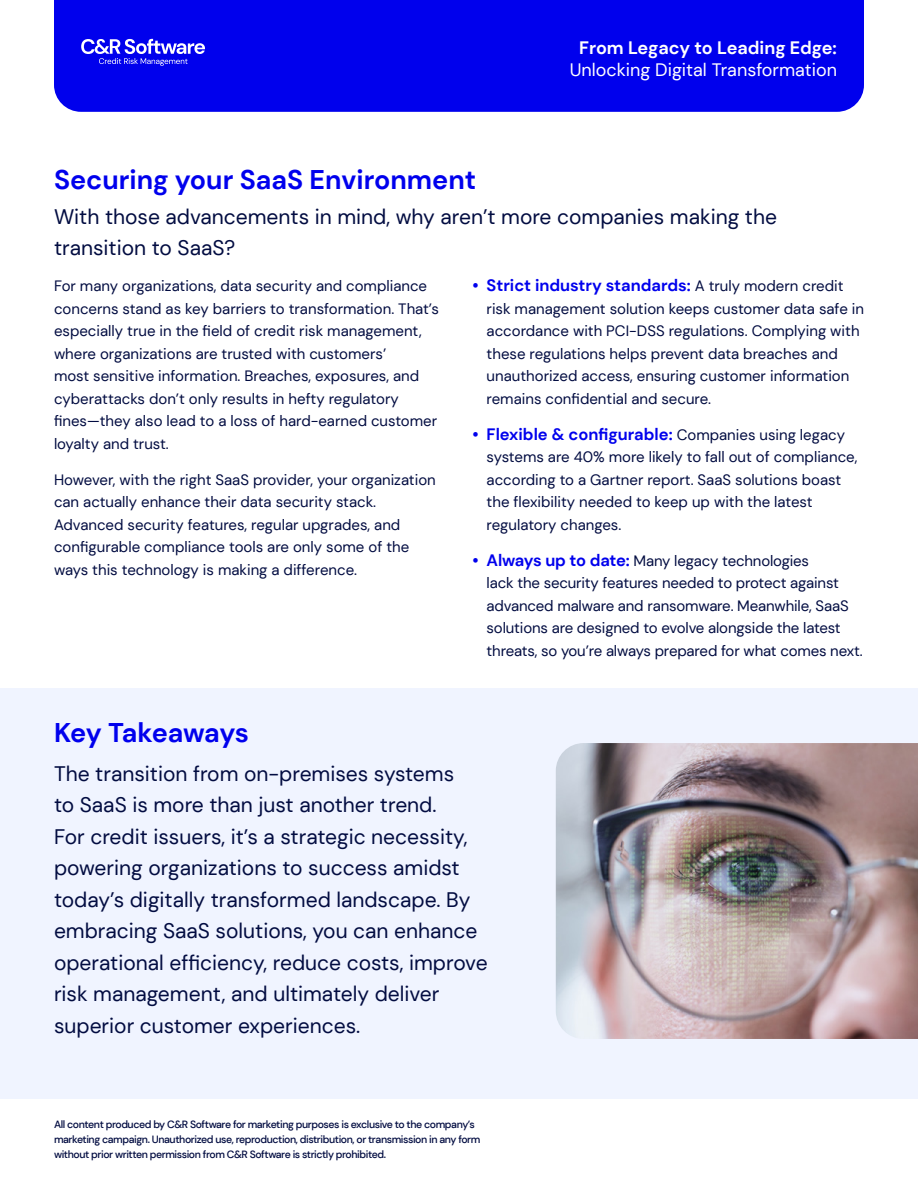
<style>
.page{position:relative;width:918px;height:1188px;background:#fff}
.page>*{position:absolute;margin:0;border:0;box-sizing:border-box;transform-origin:0 0}
.t1{font:700 27px "DM Sans";color:#0000ed}
.t2{font:700 27px "DM Sans";letter-spacing:-.025em;color:#0000ed}
.t3{font:21px/31.5px "DM Sans";color:#020c41}
.t4{font:18px "DM Sans";color:#fff}
.t5{font:700 18px "DM Sans";color:#fff}
.t6{font:700 16.5px "DM Sans";color:#0000ed}
.t7{font:15px/22.5px "DM Sans";color:#020c41}
.t8{font:500 10.5px/15px "DM Sans";letter-spacing:-.04em;color:#020c41}
.s1{font-weight:400;font-size:15px;color:#020c41}
.s2{font-weight:700;font-size:16.5px;color:#0000ed}
</style>
<div class="page">
<div style="left:0;top:688px;width:918px;height:411px;background:#f0f4ff"></div>
<div style="left:54px;top:0;width:810px;height:112px;background:#0000ed"></div>
<img style="left:556px;top:743px;width:362px;height:296px">
<svg style="left:81px;top:39px;width:124px;height:27px;background:#4747f1"></svg>
<p class="t5" style="left:579px;top:36px;width:259px">From Legacy to Leading Edge:</p>
<p class="t4" style="left:570px;top:58px;width:269px">Unlocking Digital Transformation</p>
<h1 class="t1" style="left:54px;top:162px;width:424px">Securing your SaaS Environment</h1>
<h2 class="t3" style="left:54px;top:200px;width:724px">With those advancements in mind, why aren’t more companies making the transition to SaaS?</h2>
<p class="t7" style="left:54px;top:274px;width:387px">For many organizations, data security and compliance concerns stand as key barriers to transformation. That’s especially true in the field of credit risk management, where organizations are trusted with customers’<br>most sensitive information. Breaches, exposures, and cyberattacks don’t only results in hefty regulatory fines—they also lead to a loss of hard-earned customer loyalty and trust.</p>
<p class="t7" style="left:54px;top:468px;width:383px">However, with the right SaaS provider, your organization can actually enhance their data security stack.<br>Advanced security features, regular upgrades, and configurable compliance tools are only some of the ways this technology is making a difference.</p>
<p class="t6" style="left:472px;top:275px;width:373px">• Strict industry standards: <span class="s1">A truly modern credit</span></p>
<p class="t7" style="left:487px;top:297px;width:379px">risk management solution keeps customer data safe in accordance with PCI-DSS regulations. Complying with these regulations helps prevent data breaches and unauthorized access, ensuring customer information remains confidential and secure.</p>
<p class="t6" style="left:472px;top:423px;width:374px">• Flexible &amp; configurable: <span class="s1">Companies using legacy</span></p>
<p class="t7" style="left:487px;top:445px;width:372px">systems are 40% more likely to fall out of compliance, according to a Gartner report. SaaS solutions boast the flexibility needed to keep up with the latest regulatory changes.</p>
<p class="t7" style="left:487px;top:549px;width:378px;text-indent:-14px"><span class="s2">• Always up to date:</span> Many legacy technologies<br>lack the security features needed to protect against advanced malware and ransomware. Meanwhile, SaaS solutions are designed to evolve alongside the latest threats, so you’re always prepared for what comes next.</p>
<h1 class="t2" style="left:54px;top:716px;width:197px">Key Takeaways</h1>
<p class="t3" style="left:54px;top:757px;width:435px">The transition from on-premises systems<br>to SaaS is more than just another trend.<br>For credit issuers, it’s a strategic necessity, powering organizations to success amidst today’s digitally transformed landscape. By embracing SaaS solutions, you can enhance operational efficiency, reduce costs, improve risk management, and ultimately deliver superior customer experiences.</p>
<p class="t8" style="left:54px;top:1117px;width:428px">All content produced by C&amp;R Software for marketing purposes is exclusive to the company’s marketing campaign. Unauthorized use, reproduction, distribution, or transmission in any form without prior written permission from C&amp;R Software is strictly prohibited.</p>
</div>
